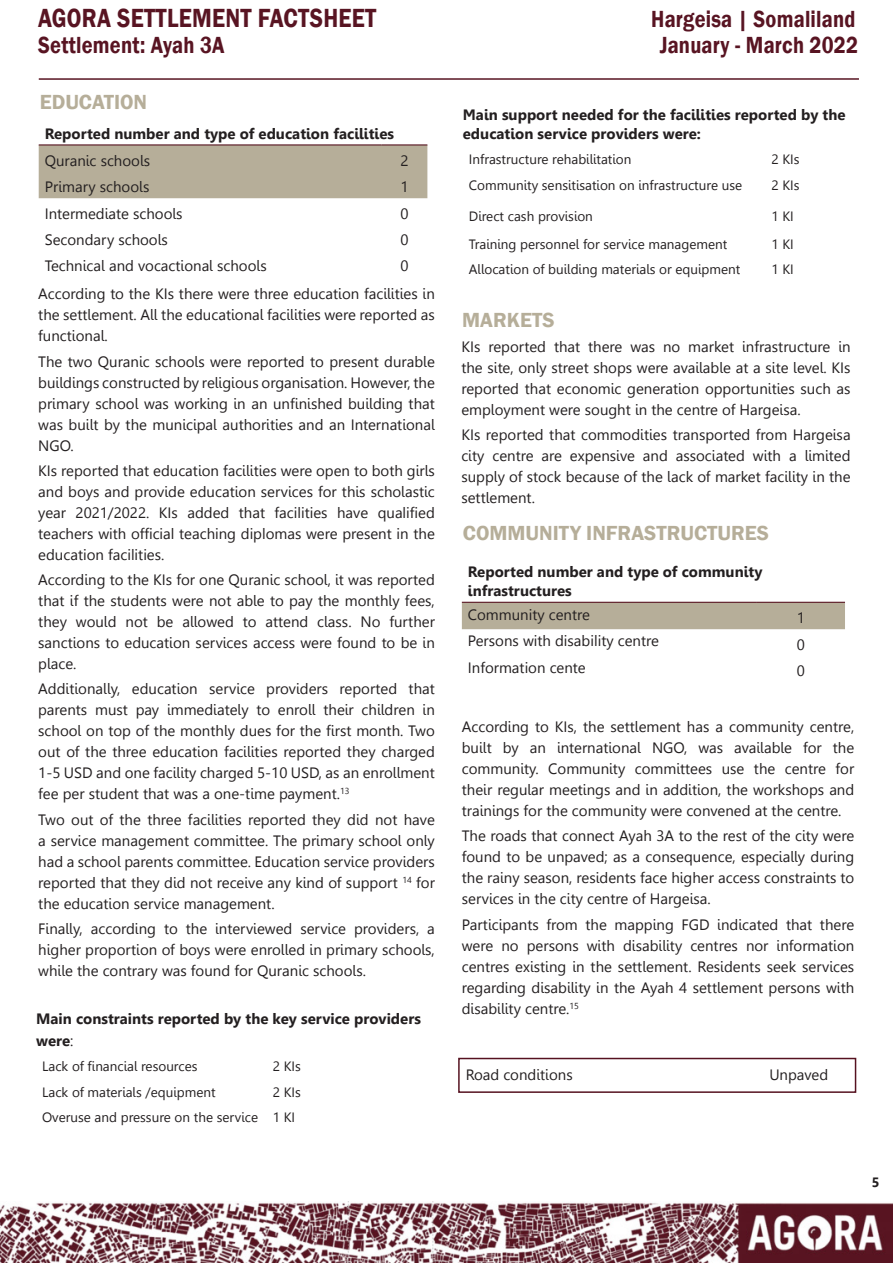
<style>
.page{position:relative;width:893px;height:1263px;background:#fff}
.page>*{position:absolute;margin:0;border:0;box-sizing:border-box;transform-origin:0 0}
.Main_title_-_A_Maste{font:600 27px "Franklin Gothic";letter-spacing:.01em;color:#581422;scale:.85 1}
.Main_title_-_A_Maste-2{font:600 24px "Franklin Gothic";letter-spacing:.01em;color:#581422;scale:.85 1}
.EJ_Headings{font:600 21px "Franklin Gothic";color:#b6ae99}
.Ej_default{font:15px/21px "Leelawadee";color:#231f20;text-align:justify}
.t1{font:700 15px/19.5px "Leelawadee";color:#231f20}
.REACH_body-black{font:15px "Leelawadee UI";color:#231f20}
.t2{font:700 15px/21.6px "Leelawadee UI";color:#231f20}
.REACH_body-black-2{font:15px "Leelawadee";color:#231f20}
.t3{font:13.5px "Leelawadee";color:#231f20}
.t4{font:700 13.5px "Leelawadee";color:#231f20}
.s1{font-family:"Leelawadee UI"}
.s2{font-weight:400}
</style>
<div class="page">
<div style="left:462px;top:603px;width:383px;height:26px;background:#b6ae99"></div>
<hr style="left:462px;top:602px;width:295px;height:1px;background:#581522">
<hr style="left:757px;top:602px;width:88px;height:1px;background:#581522">
<hr style="left:39px;top:78px;width:820px;height:2px;background:#581522">
<img style="left:0;top:1201px;width:893px;height:61px">
<div style="left:39px;top:146px;width:388px;height:52px;background:#b6ae99"></div>
<hr style="left:39px;top:144px;width:343px;height:2px;background:#581522">
<hr style="left:382px;top:144px;width:45px;height:2px;background:#581522">
<div style="left:458px;top:1058px;width:398px;height:35px;border:2px solid #561220"></div>
<p class="Main_title_-_A_Maste" style="left:38px;top:2px;width:399px">AGORA SETTLEMENT FACTSHEET</p>
<p class="Main_title_-_A_Maste-2" style="left:651px;top:5px;width:242px">Hargeisa | Somaliland</p>
<p class="Main_title_-_A_Maste-2" style="left:38px;top:30px;width:221px">Settlement: Ayah 3A</p>
<p class="Main_title_-_A_Maste-2" style="left:660px;top:30px;width:235px">January - March 2022</p>
<p class="EJ_Headings" style="left:40px;top:89px;width:109px">EDUCATION</p>
<p class="t1" style="left:45px;top:124px;width:351px">Reported number and type of education facilities</p>
<p class="Ej_default" style="left:45px;top:150px;width:107px">Quranic schools</p>
<p class="Ej_default" style="left:400px;top:150px;width:10px">2</p>
<p class="Ej_default" style="left:45px;top:177px;width:106px">Primary schools</p>
<p class="Ej_default" style="left:400px;top:177px;width:10px">1</p>
<p class="Ej_default" style="left:45px;top:203px;width:139px">Intermediate schools</p>
<p class="Ej_default" style="left:400px;top:203px;width:10px">0</p>
<p class="Ej_default" style="left:45px;top:229px;width:125px">Secondary schools</p>
<p class="Ej_default" style="left:400px;top:229px;width:10px">0</p>
<p class="Ej_default" style="left:45px;top:256px;width:223px">Technical and vocactional schools</p>
<p class="Ej_default" style="left:400px;top:256px;width:10px">0</p>
<p class="t1" style="left:463px;top:105px;width:384px">Main support needed for the facilities reported by the education service providers were:</p>
<p class="t3" style="left:469px;top:152px;width:164px">Infrastructure rehabilitation</p>
<p class="t3" style="left:771px;top:152px;width:30px">2 KIs</p>
<p class="t3" style="left:469px;top:177px;width:275px">Community sensitisation on infrastructure use</p>
<p class="t3" style="left:771px;top:177px;width:30px">2 KIs</p>
<p class="t3" style="left:469px;top:208px;width:126px">Direct cash provision</p>
<p class="t3" style="left:771px;top:208px;width:24px">1 KI</p>
<p class="t3" style="left:469px;top:236px;width:260px">Training personnel for service management</p>
<p class="t3" style="left:771px;top:236px;width:24px">1 KI</p>
<p class="t3" style="left:469px;top:261px;width:273px">Allocation of building materials or equipment</p>
<p class="t3" style="left:771px;top:261px;width:24px">1 KI</p>
<p class="Ej_default" style="left:38px;top:284px;width:398px">According to the KIs there were three education facilities in the settlement. All the educational facilities were reported as functional.</p>
<p class="Ej_default" style="left:38px;top:351px;width:398px">The two Quranic schools were reported to present durable buildings constructed by religious organisation. However, the primary school was working in an unfinished building that was built by the municipal authorities and an International NGO.</p>
<p class="Ej_default" style="left:38px;top:460px;width:398px">KIs reported that education facilities were open to both girls and boys and provide education services for this scholastic year 2021/2022. <span class="s1">KIs added that facilities have qualified teachers with official teaching diplomas were present in the education facilities.</span></p>
<p class="Ej_default" style="left:38px;top:569px;width:398px">According to the KIs for one Quranic school, it was reported that if the students were not able to pay the monthly fees, they would not be allowed to attend class. No further sanctions to education services access were found to be in place.</p>
<p class="Ej_default" style="left:38px;top:679px;width:398px">Additionally, education service providers reported that parents must pay immediately to enroll their children in school on top of the monthly dues for the first month. Two out of the three education facilities reported they charged 1-5 USD and one facility charged 5-10 USD, as an enrollment fee per student that was a one-time payment.<sup>13</sup></p>
<p class="Ej_default" style="left:38px;top:809px;width:398px">Two out of the three facilities reported they did not have a service management committee. The primary school only had a school parents committee. Education service providers reported that they did not receive any kind of support <sup>14</sup> for the education service management.</p>
<p class="Ej_default" style="left:38px;top:918px;width:398px">Finally, according to the interviewed service providers, a higher proportion of boys were enrolled in primary schools, while the contrary was found for Quranic schools.</p>
<p class="t2" style="left:36px;top:1007px;width:386px">Main constraints reported by the key service providers were<span class="s2">:</span></p>
<p class="t3" style="left:42px;top:1058px;width:157px">Lack of financial resources</p>
<p class="t3" style="left:273px;top:1058px;width:30px">2 KIs</p>
<p class="t3" style="left:42px;top:1085px;width:175px">Lack of materials /equipment</p>
<p class="t3" style="left:273px;top:1085px;width:30px">2 KIs</p>
<p class="t3" style="left:42px;top:1110px;width:217px">Overuse and pressure on the service</p>
<p class="t3" style="left:273px;top:1110px;width:24px">1 KI</p>
<p class="EJ_Headings" style="left:462px;top:307px;width:94px">MARKETS</p>
<p class="Ej_default" style="left:461px;top:336px;width:391px">KIs reported that there was no market infrastructure in the site, only street shops were available at a site level. KIs reported that economic generation opportunities such as employment were sought in the centre of Hargeisa.</p>
<p class="Ej_default" style="left:461px;top:424px;width:391px">KIs reported that commodities transported from Hargeisa city centre are expensive and associated with a limited supply of stock because of the lack of market facility in the settlement.</p>
<p class="EJ_Headings" style="left:463px;top:520px;width:308px">COMMUNITY INFRASTRUCTURES</p>
<p class="t1" style="left:468px;top:562px;width:296px">Reported number and type of community</p>
<p class="t1" style="left:468px;top:581px;width:105px">infrastructures</p>
<p class="REACH_body-black" style="left:468px;top:604px;width:124px">Community centre</p>
<p class="Ej_default" style="left:797px;top:607px;width:10px">1</p>
<p class="REACH_body-black" style="left:468px;top:630px;width:193px">Persons with disability centre</p>
<p class="Ej_default" style="left:797px;top:634px;width:10px">0</p>
<p class="REACH_body-black" style="left:468px;top:657px;width:119px">Information cente</p>
<p class="Ej_default" style="left:797px;top:660px;width:10px">0</p>
<p class="Ej_default" style="left:462px;top:716px;width:394px">According to KIs, the settlement has a community centre, built by an international NGO, was available for the community. Community committees use the centre for their regular meetings and in addition, the workshops and trainings for the community were convened at the centre.</p>
<p class="Ej_default" style="left:462px;top:825px;width:394px">The roads that connect Ayah 3A to the rest of the city were found to be unpaved; as a consequence, especially during the rainy season, residents face higher access constraints to services in the city centre of Hargeisa.</p>
<p class="Ej_default" style="left:462px;top:914px;width:394px">Participants from the mapping FGD indicated that there were no persons with disability centres nor information centres existing in the settlement. Residents seek services regarding disability in the Ayah 4 settlement persons with disability centre.<sup>15</sup></p>
<p class="REACH_body-black-2" style="left:466px;top:1066px;width:109px">Road conditions</p>
<p class="Ej_default" style="left:769px;top:1064px;width:60px">Unpaved</p>
<p class="t4" style="left:872px;top:1174px;width:9px">5</p>
</div>
